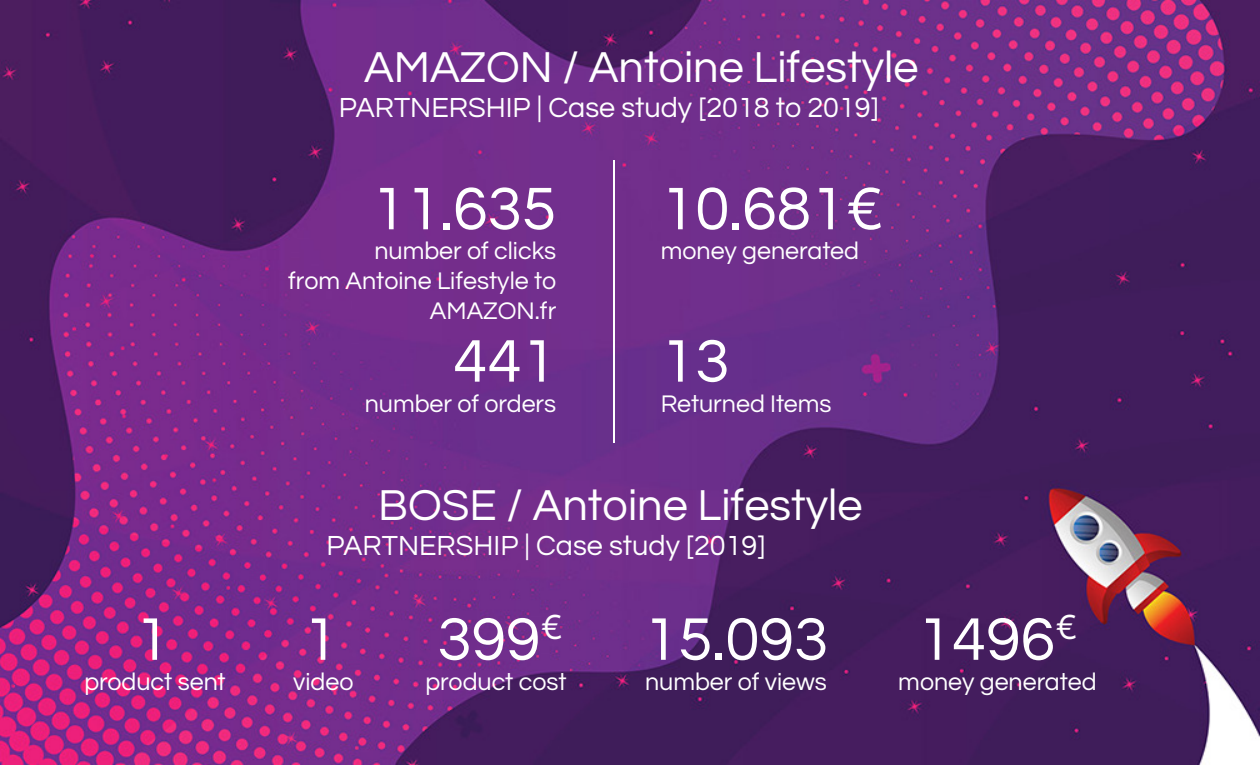
<style>
.page{position:relative;width:1260px;height:765px;background:#fff}
.page>*{position:absolute;margin:0;border:0;box-sizing:border-box;transform-origin:0 0}
.t1{font:62.5px "Questrial";color:#fff}
.t2{font:45px "Questrial";color:#fff}
.t3{font:28.75px "Questrial";color:#fff}
.t4{font:25px/30px "Questrial";color:#fff;text-align:right}
</style>
<div class="page">
<img style="left:0;top:0;width:1260px;height:765px">
<hr style="left:613px;top:160px;width:1px;height:283px;background:#fff">
<h1 class="t1" style="left:135px;top:609px;width:36px">1</h1>
<p class="t4" style="left:84px;top:667px;width:143px">product sent</p>
<h2 class="t2" style="left:364px;top:45px;width:556px">AMAZON / Antoine Lifestyle</h2>
<p class="t3" style="left:339px;top:93px;width:542px">PARTNERSHIP | Case study [2018 to 2019]</p>
<h1 class="t1" style="left:372px;top:178px;width:186px">11.635</h1>
<p class="t4" style="left:288px;top:237px;width:270px">number of clicks<br>from Antoine Lifestyle to<br>AMAZON.fr</p>
<h1 class="t1" style="left:453px;top:330px;width:105px">441</h1>
<p class="t4" style="left:365px;top:389px;width:193px">number of orders</p>
<h1 class="t1" style="left:661px;top:178px;width:224px">10.681€</h1>
<p class="t4" style="left:661px;top:237px;width:200px">money generated</p>
<h1 class="t1" style="left:661px;top:330px;width:70px">13</h1>
<p class="t4" style="left:661px;top:389px;width:172px">Returned Items</p>
<h2 class="t2" style="left:378px;top:484px;width:486px">BOSE / Antoine Lifestyle</h2>
<p class="t3" style="left:326px;top:531px;width:440px">PARTNERSHIP | Case study [2019]</p>
<h1 class="t1" style="left:303px;top:609px;width:36px">1</h1>
<p class="t4" style="left:293px;top:667px;width:62px">video</p>
<h1 class="t1" style="left:437px;top:609px;width:127px">399<sup>€</sup></h1>
<p class="t4" style="left:425px;top:667px;width:143px">product cost</p>
<h1 class="t1" style="left:644px;top:609px;width:186px">15.093</h1>
<p class="t4" style="left:645px;top:667px;width:183px">number of views</p>
<h1 class="t1" style="left:918px;top:609px;width:161px">1496<sup>€</sup></h1>
<p class="t4" style="left:898px;top:667px;width:200px">money generated</p>
</div>
